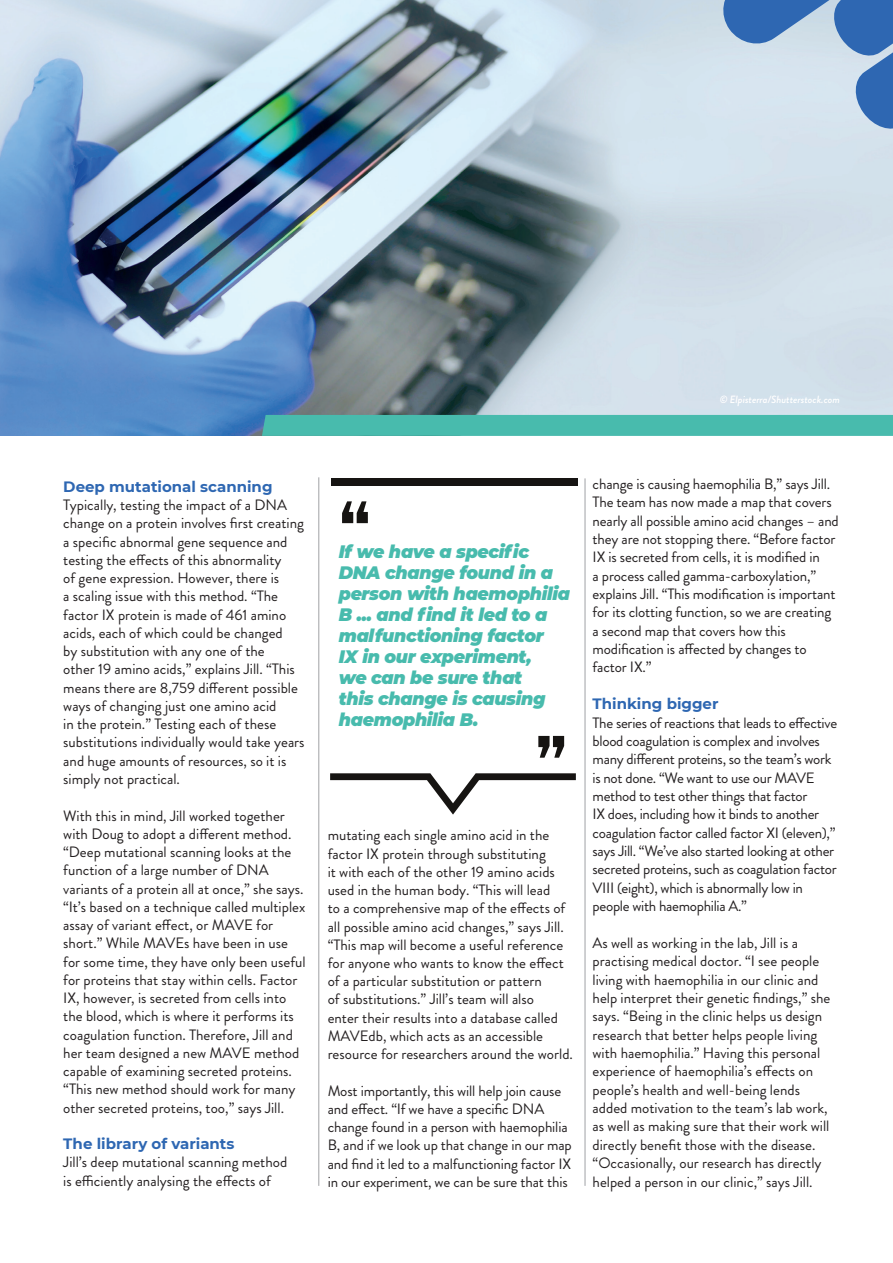
<style>
.page{position:relative;width:893px;height:1263px;background:#fff}
.page>*{position:absolute;margin:0;border:0;box-sizing:border-box;transform-origin:0 0}
.t1{font:italic 900 18px/21px "Montserrat";letter-spacing:-.02em;color:#48bbad}
.t2{font:15px/18.3px "Brandon Grotesque";color:#231f20}
.t3{font:15px/18.3px "Brandon Grotesque";letter-spacing:-.02em;color:#231f20}
.t4{font:700 15px "Montserrat";color:#2e67b2}
.t5{font:italic 500 10.5px "Brandon Grotesque";color:#fff}
</style>
<div class="page">
<img style="left:0;top:0;width:893px;height:436px">
<div style="left:262px;top:415px;width:631px;height:21px;background:#48bbad"></div>
<hr style="left:318px;top:477px;width:1px;height:709px;background:#a0a1a5">
<svg style="left:719px;top:0;width:174px;height:133px;background:#9cb8d9"></svg>
<div style="left:331px;top:479px;width:246px;height:7px;background:#161412"></div>
<svg style="left:342px;top:501px;width:26px;height:22px"></svg>
<svg style="left:330px;top:773px;width:246px;height:42px"></svg>
<svg style="left:538px;top:736px;width:26px;height:22px"></svg>
<hr style="left:585px;top:478px;width:1px;height:708px;background:#a0a1a5">
<p class="t5" style="left:720px;top:392px;width:122px">© Elpisterra/Shutterstock.com</p>
<p class="t4" style="left:63px;top:476px;width:211px">Deep mutational scanning</p>
<p class="t2" style="left:63px;top:496px;width:243px">Typically, testing the impact of a DNA change on a protein involves first creating a specific abnormal gene sequence and testing the effects of this abnormality<br>of gene expression. However, there is<br>a scaling issue with this method. “The factor IX protein is made of 461 amino acids, each of which could be changed<br>by substitution with any one of the<br>other 19 amino acids,” explains Jill. “This means there are 8,759 different possible ways of changing just one amino acid<br>in the protein.” Testing each of these substitutions individually would take years and huge amounts of resources, so it is simply not practical.</p>
<p class="t2" style="left:63px;top:806px;width:244px">With this in mind, Jill worked together with Doug to adopt a different method. “Deep mutational scanning looks at the function of a large number of DNA variants of a protein all at once,” she says. “It’s based on a technique called multiplex assay of variant effect, or MAVE for short.” While MAVEs have been in use for some time, they have only been useful for proteins that stay within cells. Factor IX, however, is secreted from cells into the blood, which is where it performs its coagulation function. Therefore, Jill and her team designed a new MAVE method capable of examining secreted proteins. “This new method should work for many other secreted proteins, too,” says Jill.</p>
<p class="t4" style="left:63px;top:1133px;width:173px">The library of variants</p>
<p class="t2" style="left:63px;top:1153px;width:225px">Jill’s deep mutational scanning method is efficiently analysing the effects of</p>
<p class="t1" style="left:339px;top:540px;width:233px">If we have a specific<br>DNA change found in a person with haemophilia<br>B ... and find it led to a malfunctioning factor<br>IX in our experiment,<br>we can be sure that<br>this change is causing haemophilia B.</p>
<p class="t2" style="left:328px;top:826px;width:247px">mutating each single amino acid in the factor IX protein through substituting<br>it with each of the other 19 amino acids used in the human body. “This will lead<br>to a comprehensive map of the effects of all possible amino acid changes,” says Jill. “This map will become a useful reference for anyone who wants to know the effect of a particular substitution or pattern<br>of substitutions.” Jill’s team will also<br>enter their results into a database called MAVEdb, which acts as an accessible resource for researchers around the world.</p>
<p class="t2" style="left:328px;top:1081px;width:246px">Most importantly, this will help join cause and effect. “If we have a specific DNA change found in a person with haemophilia B, and if we look up that change in our map and find it led to a malfunctioning factor IX in our experiment, we can be sure that this</p>
<p class="t2" style="left:593px;top:475px;width:248px">change is causing haemophilia B,” says Jill.<br>The team has now made a map that covers nearly all possible amino acid changes – and they are not stopping there. “Before factor IX is secreted from cells, it is modified in<br>a process called gamma-carboxylation,” explains Jill. “This modification is important for its clotting function, so we are creating a second map that covers how this modification is affected by changes to factor IX.”</p>
<p class="t4" style="left:593px;top:693px;width:127px">Thinking bigger</p>
<p class="t3" style="left:593px;top:713px;width:246px">The series of reactions that leads to effective blood coagulation is complex and involves many different proteins, so the team’s work is not done. “We want to use our MAVE method to test other things that factor<br>IX does, including how it binds to another coagulation factor called factor XI (eleven),” says Jill. “We’ve also started looking at other secreted proteins, such as coagulation factor VIII (eight), which is abnormally low in people with haemophilia A.”</p>
<p class="t2" style="left:593px;top:934px;width:239px">As well as working in the lab, Jill is a practising medical doctor. “I see people living with haemophilia in our clinic and help interpret their genetic findings,” she says. “Being in the clinic helps us design research that better helps people living with haemophilia.” Having this personal experience of haemophilia’s effects on people’s health and well-being lends added motivation to the team’s lab work, as well as making sure that their work will directly benefit those with the disease. “Occasionally, our research has directly helped a person in our clinic,” says Jill.</p>
</div>
